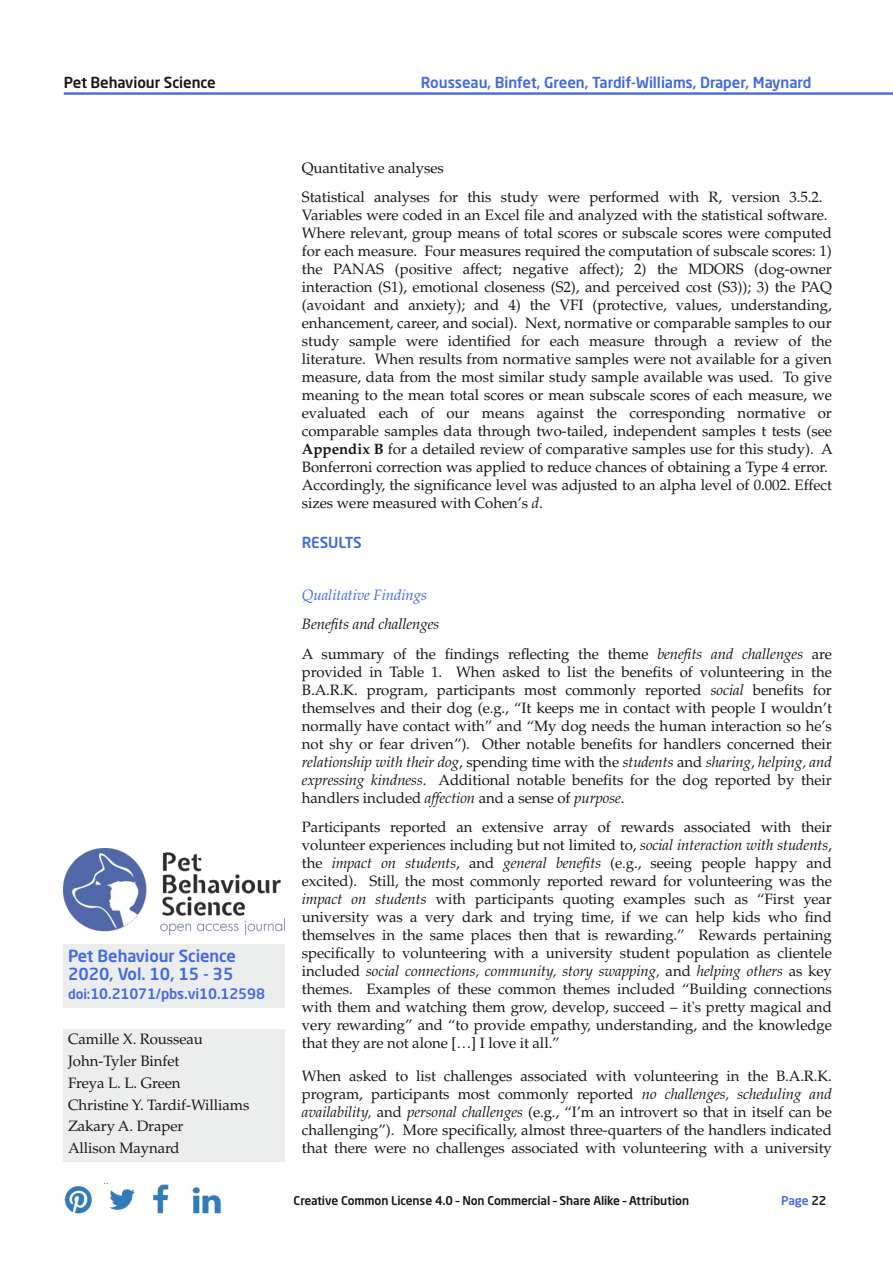
<style>
.page{position:relative;width:893px;height:1263px;background:#fff}
.page>*{position:absolute;margin:0;border:0;box-sizing:border-box;transform-origin:0 0}
.t1{font:500 16.5px/18.8px "Neo Sans Std";letter-spacing:-.005em;color:#4169e1}
.t2{font:15px/18px "Palatino LT Std";letter-spacing:-.005em;color:#181715}
.t3{font:italic 15px/29.2px "Palatino LT Std";letter-spacing:-.005em;color:#181715}
.t4{font:500 15px "Neo Sans Std";letter-spacing:-.01em;color:#4169e1}
.t5{font:italic 15px "Palatino LT Std";letter-spacing:-.01em;color:#4169e1}
.t6{font:500 15px "Neo Sans Std";letter-spacing:-.01em;color:#181715}
.t7{font:500 14.25px "Neo Sans Std";letter-spacing:-.01em;color:#4169e1}
.t8{font:500 12px "Neo Sans Std";letter-spacing:-.01em;color:#181715}
.t9{font:500 12px "Neo Sans Std";letter-spacing:-.01em;color:#4169e1}
.s1{font-size:13.5px}
.s2{font-weight:700}
.s3{font-style:italic}
.s4{font-style:normal}
.s5{color:#181715}
</style>
<div class="page">
<img style="left:64px;top:1186px;width:29px;height:28px">
<img style="left:105px;top:1183px;width:30px;height:27px">
<img style="left:153px;top:1184px;width:16px;height:30px">
<img style="left:192px;top:1187px;width:30px;height:27px">
<div style="left:64px;top:1029px;width:221px;height:132px;background:#eceded"></div>
<hr style="left:64px;top:92px;width:829px;height:3px;background:#4169e1">
<div style="left:64px;top:944px;width:221px;height:64px;background:#eceded"></div>
<img style="left:64px;top:848px;width:221px;height:87px">
<p class="t6" style="left:64px;top:77px;width:154px">Pet Behaviour Science</p>
<p class="t4" style="left:421px;top:77px;width:392px">Rousseau, Binfet, Green, Tardif-Williams, Draper, Maynard</p>
<p class="t1" style="left:68px;top:948px;width:170px">Pet Behaviour Science<br>2020, Vol. 10, 15 - 35</p>
<p class="t7" style="left:68px;top:988px;width:198px"><span class="s1">doi:</span>10.21071/pbs.vi10.12598</p>
<p class="t2" style="left:68px;top:1030px;width:183px;line-height:21.8px">Camille X. Rousseau<br>John-Tyler Binfet<br>Freya L. L. Green<br>Christine Y. Tardif-Williams<br>Zakary A. Draper<br>Allison Maynard</p>
<p class="t2" style="left:302px;top:154px;width:522px;line-height:29.2px">Quantitative analyses<br>Statistical analyses for this study were performed with R, version 3.5.2.</p>
<p class="t2" style="left:302px;top:207px;width:532px">Variables were coded in an Excel file and analyzed with the statistical software.<br>Where relevant, group means of total scores or subscale scores were computed for each measure. Four measures required the computation of subscale scores: 1) the PANAS (positive affect; negative affect); 2) the MDORS (dog-owner interaction (S1), emotional closeness (S2), and perceived cost (S3)); 3) the PAQ (avoidant and anxiety); and 4) the VFI (protective, values, understanding, enhancement, career, and social). Next, normative or comparable samples to our study sample were identified for each measure through a review of the literature. When results from normative samples were not available for a given measure, data from the most similar study sample available was used. To give meaning to the mean total scores or mean subscale scores of each measure, we evaluated each of our means against the corresponding normative or comparable samples data through two-tailed, independent samples t tests (see <span class="s2">Appendix B</span> for a detailed review of comparative samples use for this study). A Bonferroni correction was applied to reduce chances of obtaining a Type 4 error.<br>Accordingly, the significance level was adjusted to an alpha level of 0.002. Effect sizes were measured with Cohen’s <span class="s3">d</span>.</p>
<p class="t4" style="left:302px;top:537px;width:61px">RESULTS</p>
<p class="t5" style="left:302px;top:589px;width:127px">Qualitative Findings</p>
<p class="t3" style="left:302px;top:611px;width:532px">Benefits and challenges<br><span class="s4">A summary of the findings reflecting the theme</span> benefits and challenges <span class="s4">are</span></p>
<p class="t2" style="left:302px;top:664px;width:532px;text-align:justify">provided in Table 1. When asked to list the benefits of volunteering in the B.A.R.K. program, participants most commonly reported <span class="s3">social</span> benefits for themselves and their dog (e.g., “It keeps me in contact with people I wouldn’t normally have contact with” and “My dog needs the human interaction so he’s not shy or fear driven”). Other notable benefits for handlers concerned their <span class="s3">relationship with their dog</span>, spending time with the <span class="s3">students</span> and <span class="s3">sharing</span>, <span class="s3">helping, and expressing kindness</span>. Additional notable benefits for the dog reported by their handlers included <span class="s3">affection</span> and a sense of <span class="s3">purpose</span>.</p>
<p class="t2" style="left:302px;top:819px;width:532px;text-align:justify">Participants reported an extensive array of rewards associated with their volunteer experiences including but not limited to, <span class="s3">social interaction with students</span>, the <span class="s3">impact on students</span>, and <span class="s3">general benefits</span> (e.g., seeing people happy and excited). Still, the most commonly reported reward for volunteering was the <span class="s3">impact on students</span> with participants quoting examples such as “First year university was a very dark and trying time, if we can help kids who find themselves in the same places then that is rewarding.” Rewards pertaining specifically to volunteering with a university student population as clientele included <span class="s3">social connections, community, story swapping,</span> and <span class="s3">helping others</span> as key themes. Examples of these common themes included “Building connections with them and watching them grow, develop, succeed – it's pretty magical and very rewarding” and “to provide empathy, understanding, and the knowledge that they are not alone […] I love it all.”</p>
<p class="t2" style="left:302px;top:1068px;width:532px;text-align:justify">When asked to list challenges associated with volunteering in the B.A.R.K. program, participants most commonly reported <span class="s3">no challenges, scheduling and availability,</span> and <span class="s3">personal challenges</span> (e.g., “I’m an introvert so that in itself can be challenging”). More specifically, almost three-quarters of the handlers indicated that there were no challenges associated with volunteering with a university</p>
<p class="t8" style="left:294px;top:1196px;width:397px">Creative Common License 4.0 – Non Commercial – Share Alike – Attribution</p>
<p class="t9" style="left:781px;top:1196px;width:47px">Page <span class="s5">22</span></p>
</div>
